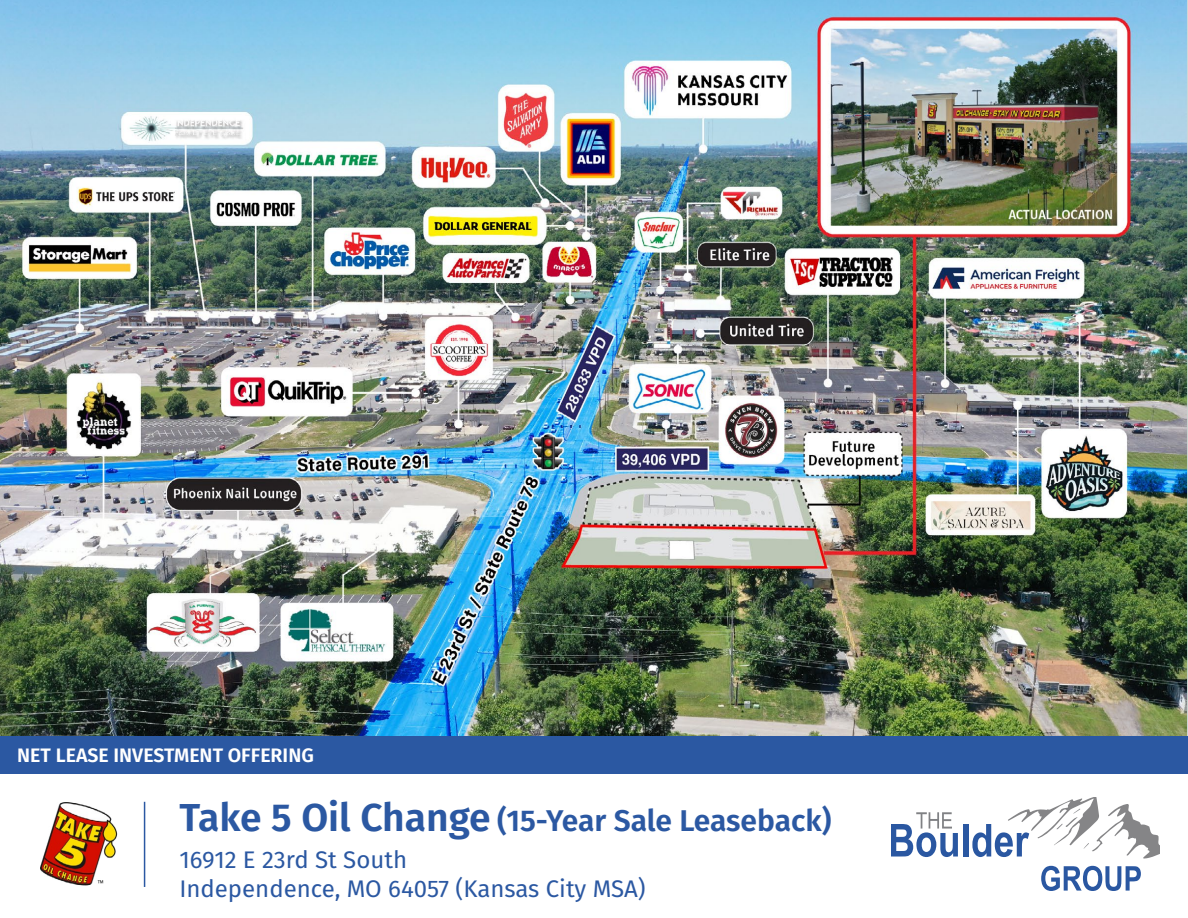
<style>
.page{position:relative;width:1188px;height:918px;background:#fff}
.page>*{position:absolute;margin:0;border:0;box-sizing:border-box;transform-origin:0 0}
.t1{font:600 30px "Fira Sans";letter-spacing:-.005em;color:#2b58a2}
.t2{font:24px/28.8px "Fira Sans";color:#2b58a2}
.t3{font:600 19.5px "Fira Sans";color:#fff}
.s1{font-size:39px}
</style>
<div class="page">
<img style="left:0;top:0;width:1186px;height:736px">
<svg style="left:891px;top:812px;width:67px;height:45px"></svg>
<div style="left:963px;top:824px;width:5px;height:33px;background:#2a57a1"></div>
<svg style="left:972px;top:797px;width:188px;height:62px"></svg>
<svg style="left:1041px;top:866px;width:100px;height:25px"></svg>
<hr style="left:144px;top:802px;width:1px;height:85px;background:#2b58a2">
<div style="left:0;top:736px;width:1188px;height:37px;background:#2b58a2"></div>
<img style="left:40px;top:803px;width:77px;height:83px">
<p class="t3" style="left:17px;top:739px;width:298px">NET LEASE INVESTMENT OFFERING</p>
<p class="t1" style="left:179px;top:796px;width:654px"><span class="s1">Take 5 Oil Change</span> (15-Year Sale Leaseback)</p>
<p class="t2" style="left:179px;top:845px;width:468px">16912 E 23rd St South<br>Independence, MO 64057 (Kansas City MSA)</p>
</div>
